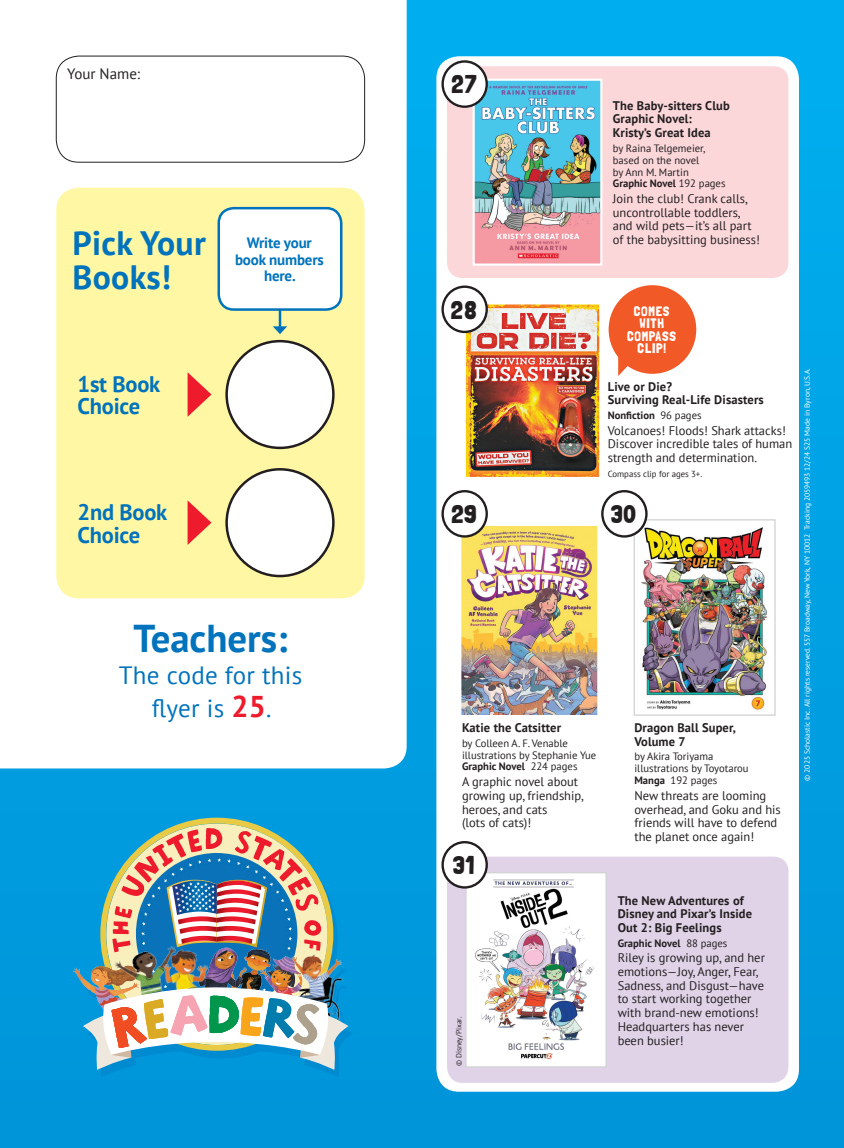
<style>
.page{position:relative;width:844px;height:1148px;background:#fff}
.page>*{position:absolute;margin:0;border:0;box-sizing:border-box;transform-origin:0 0}
.t1{font:700 38.75px "PT Sans";color:#0073bc}
.t2{font:700 33.75px/33.8px "PT Sans";letter-spacing:.01em;color:#0073bc}
.t3{font:25.38px "Londrina Solid";letter-spacing:.02em;color:#231f20}
.t4{font:25px/32.5px "PT Sans";letter-spacing:.01em;color:#0073bc;text-align:center}
.t5{font:700 22.5px/22.5px "PT Sans";letter-spacing:-.01em;color:#0073bc}
.t6{font:700 15px/16.2px "PT Sans";letter-spacing:-.01em;color:#0073bc;text-align:center}
.t7{font:15px "PT Sans";color:#231f20}
.t8{font:13.75px "Londrina Solid";letter-spacing:.05em;color:#fff}
.t9{font:12.5px/13.8px "PT Sans";color:#231f20}
.t10{font:700 12.5px/13.8px "PT Sans";letter-spacing:.01em;color:#231f20}
.t11{font:10.62px/11.9px "PT Sans";color:#231f20}
.t12{font:700 10.62px "PT Sans";color:#231f20}
.t13{font:8.75px "PT Sans";color:#231f20}
.t14{font:7.5px "PT Sans";color:#fff}
.t15{font:7.5px "PT Sans";color:#231f20}
.s1{font-weight:700;font-size:30px;color:#ee1b2d}
.s2{font-weight:700}
.s3{font-weight:400}
</style>
<div class="page">
<div style="left:1px;top:0;width:843px;height:1148px;background:linear-gradient(to bottom,#00afef,#0194d8)"></div>
<div style="left:436px;top:56px;width:363px;height:1035px;background:#fff;border-radius:23px"></div>
<svg style="left:1px;top:0;width:406px;height:768px"></svg>
<div style="left:56px;top:56px;width:309px;height:106px;background:#fff;border-radius:22px"></div>
<div style="left:56px;top:56px;width:309px;height:106px;border:1px solid #231f20;border-radius:22px"></div>
<div style="left:56px;top:188px;width:309px;height:410px;background:#fff7a4;border-radius:22px"></div>
<div style="left:227px;top:341px;width:106px;height:107px;background:#fff;border-radius:50%"></div>
<div style="left:225px;top:340px;width:110px;height:109px;border:2px solid #231f20;border-radius:50%"></div>
<div style="left:227px;top:469px;width:106px;height:107px;background:#fff;border-radius:50%"></div>
<div style="left:225px;top:468px;width:110px;height:109px;border:2px solid #231f20;border-radius:50%"></div>
<svg style="left:188px;top:372px;width:23px;height:45px"></svg>
<hr style="left:279px;top:308px;width:2px;height:20px;background:#0073bc">
<svg style="left:273px;top:325px;width:14px;height:9px"></svg>
<svg style="left:188px;top:501px;width:23px;height:44px"></svg>
<div style="left:219px;top:208px;width:122px;height:101px;background:#fff;border-radius:15px"></div>
<div style="left:217px;top:207px;width:125px;height:104px;border:2px solid #0073bc;border-radius:15px"></div>
<div style="left:447px;top:66px;width:341px;height:212px;background:#fbd7da"></div>
<div style="left:447px;top:856px;width:341px;height:226px;background:#e0d3e8"></div>
<div style="left:78px;top:824px;width:275px;height:252px;background:#0073bc;opacity:.33"></div>
<img style="left:69px;top:961px;width:14px;height:88px">
<img style="left:83px;top:828px;width:265px;height:241px">
<img style="left:465px;top:871px;width:142px;height:197px">
<img style="left:471px;top:78px;width:132px;height:189px">
<img style="left:463px;top:303px;width:137px;height:174px">
<img style="left:458px;top:522px;width:140px;height:193px">
<img style="left:633px;top:518px;width:143px;height:198px">
<div style="left:443px;top:61px;width:44px;height:46px;background:#fff;border-radius:50%"></div>
<div style="left:441px;top:60px;width:47px;height:48px;border:2px solid #231f20;border-radius:50%"></div>
<div style="left:443px;top:491px;width:44px;height:45px;background:#fff;border-radius:50%"></div>
<div style="left:441px;top:490px;width:47px;height:47px;border:2px solid #231f20;border-radius:50%"></div>
<div style="left:443px;top:287px;width:44px;height:45px;background:#fff;border-radius:50%"></div>
<div style="left:441px;top:285px;width:47px;height:48px;border:2px solid #231f20;border-radius:50%"></div>
<div style="left:443px;top:842px;width:44px;height:45px;background:#fff;border-radius:50%"></div>
<div style="left:441px;top:841px;width:47px;height:47px;border:2px solid #231f20;border-radius:50%"></div>
<div style="left:602px;top:491px;width:44px;height:45px;background:#fff;border-radius:50%"></div>
<div style="left:601px;top:490px;width:46px;height:47px;border:2px solid #231f20;border-radius:50%"></div>
<div style="left:607px;top:284px;width:91px;height:91px;background:#f15927;border-radius:50%"></div>
<div style="left:605px;top:282px;width:94px;height:95px;border:3px solid #fff;border-radius:50%"></div>
<svg style="left:618px;top:357px;width:16px;height:19px"></svg>
<p class="t7" style="left:67px;top:64px;width:74px">Your Name:</p>
<h2 class="t2" style="left:72px;top:226px;width:135px">Pick Your<br>Books!</h2>
<p class="t6" style="left:235px;top:235px;width:90px">Write your book numbers here.</p>
<h3 class="t5" style="left:77px;top:372px;width:84px">1st Book<br>Choice</h3>
<h3 class="t5" style="left:77px;top:500px;width:91px">2nd Book<br>Choice</h3>
<h1 class="t1" style="left:134px;top:612px;width:155px">Teachers:</h1>
<h3 class="t4" style="left:119px;top:658px;width:185px">The code for this flyer is <span class="s1">25</span>.</h3>
<h3 class="t3" style="left:451px;top:70px;width:27px">27</h3>
<p class="t10" style="left:613px;top:98px;width:118px">The Baby-sitters Club<br>Graphic Novel:<br>Kristy’s Great Idea</p>
<p class="t11" style="left:613px;top:142px;width:114px">by Raina Telgemeier, based on the novel<br>by Ann M. Martin<br><span class="s2">Graphic Novel</span> 192 pages</p>
<p class="t9" style="left:613px;top:191px;width:148px">Join the club! Crank calls, uncontrollable toddlers, and wild pets—it’s all part of the babysitting business!</p>
<h3 class="t3" style="left:450px;top:295px;width:28px">28</h3>
<h3 class="t3" style="left:451px;top:499px;width:27px">29</h3>
<p class="t8" style="left:634px;top:303px;width:16px">COMES</p>
<p class="t8" style="left:639px;top:315px;width:26px">WITH</p>
<p class="t8" style="left:627px;top:328px;width:43px">COMPASS</p>
<p class="t8" style="left:637px;top:340px;width:30px">CLIP!</p>
<p class="t10" style="left:608px;top:379px;width:157px">Live or Die?<br>Surviving Real-Life Disasters</p>
<p class="t12" style="left:608px;top:408px;width:95px">Nonfiction <span class="s3">96 pages</span></p>
<p class="t9" style="left:608px;top:423px;width:186px">Volcanoes! Floods! Shark attacks!<br>Discover incredible tales of human strength and determination.</p>
<p class="t13" style="left:608px;top:468px;width:96px">Compass clip for ages 3+.</p>
<h3 class="t3" style="left:611px;top:499px;width:27px">30</h3>
<p class="t10" style="left:462px;top:720px;width:101px">Katie the Catsitter</p>
<p class="t11" style="left:462px;top:736px;width:136px">by Colleen A. F. Venable illustrations by Stephanie Yue<br><span class="s2">Graphic Novel</span> 224 pages</p>
<p class="t9" style="left:462px;top:774px;width:123px">A graphic novel about growing up, friendship, heroes, and cats<br>(lots of cats)!</p>
<h3 class="t3" style="left:453px;top:850px;width:23px">31</h3>
<p class="t15" style="left:454px;top:1066px;width:51px;rotate:-90deg">© Disney/Pixar.</p>
<p class="t10" style="left:634px;top:720px;width:103px">Dragon Ball Super,<br>Volume 7</p>
<p class="t11" style="left:634px;top:750px;width:116px">by Akira Toriyama illustrations by Toyotarou<br><span class="s2">Manga</span> 192 pages</p>
<p class="t9" style="left:634px;top:788px;width:148px">New threats are looming overhead, and Goku and his friends will have to defend the planet once again!</p>
<p class="t10" style="left:618px;top:893px;width:136px">The New Adventures of<br>Disney and Pixar’s Inside<br>Out 2: Big Feelings</p>
<p class="t12" style="left:618px;top:935px;width:111px">Graphic Novel <span class="s3">88 pages</span></p>
<p class="t9" style="left:618px;top:950px;width:149px">Riley is growing up, and her emotions—Joy, Anger, Fear,<br>Sadness, and Disgust—have to start working together with brand-new emotions!<br>Headquarters has never been busier!</p>
<p class="t14" style="left:802px;top:780px;width:414px;rotate:-90deg">© 2025 Scholastic Inc. All rights reserved. 557 Broadway, New York, NY 10012 Tracking 2059493 12/24 S25 Made in Byron, U.S.A.</p>
</div>
